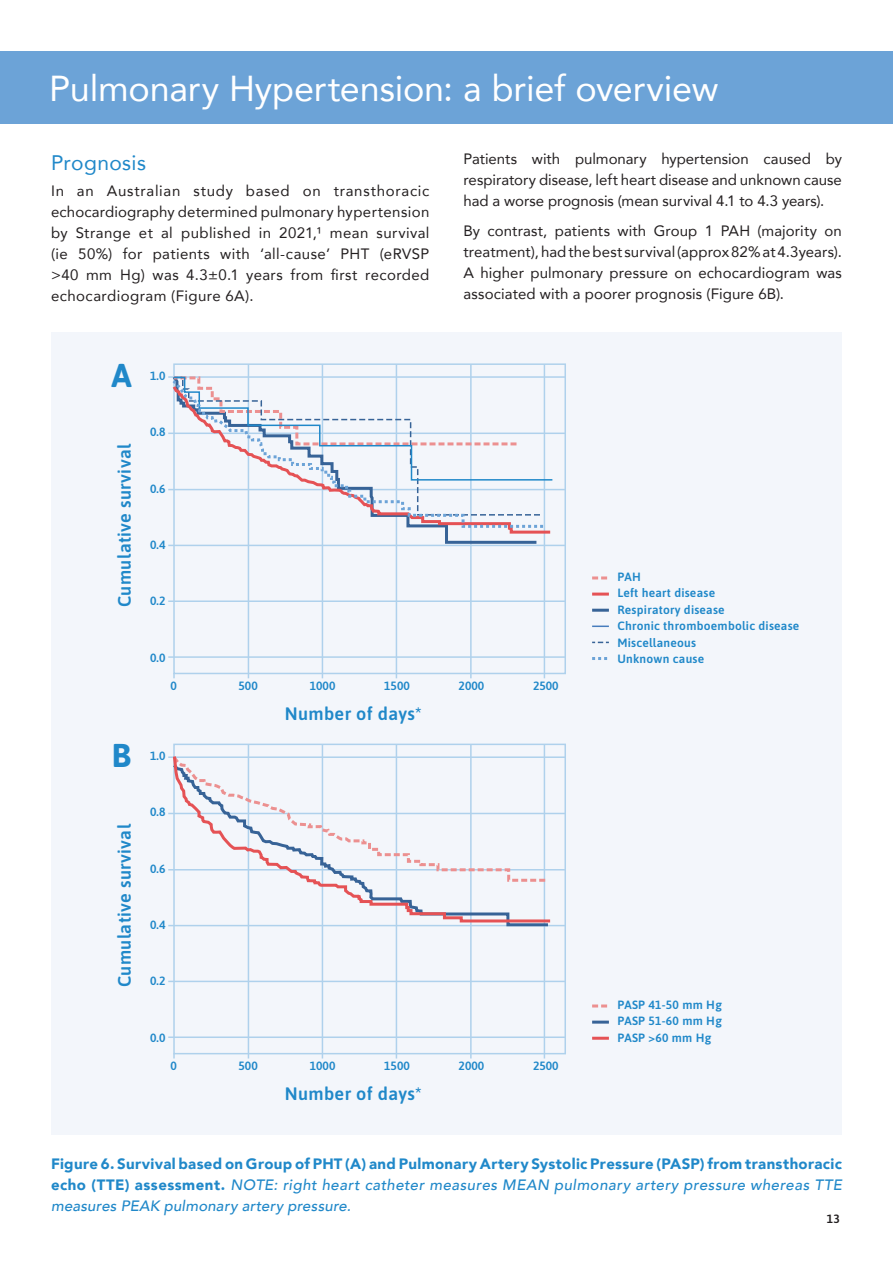
<style>
.page{position:relative;width:893px;height:1263px;background:#fff}
.page>*{position:absolute;margin:0;border:0;box-sizing:border-box;transform-origin:0 0}
.t1{font:36px "Avenir";letter-spacing:-.005em;color:#fff}
.t2{font:700 33px "Asap";color:#2088c9}
.t3{font:21px "Avenir";letter-spacing:.02em;color:#2088c9}
.t4{font:600 18px "Asap";letter-spacing:.02em;color:#2088c9}
.t5{font:15px/21px "Avenir";letter-spacing:.01em;color:#231f20;text-align:justify}
.t6{font:900 15px/21px "Avenir";letter-spacing:.025em;color:#2088c9;text-align:justify}
.t7{font:600 12px/16.5px "Asap";letter-spacing:.02em;color:#2088c9}
.t8{font:600 12px "Asap";color:#231f20}
.s1{font-weight:500;font-style:italic}
</style>
<div class="page">
<div style="left:0;top:51px;width:893px;height:72px;background:#6ca3d7"></div>
<div style="left:51px;top:332px;width:791px;height:802px;background:#f3f6fb"></div>
<hr style="left:248px;top:364px;width:1px;height:309px;background:#afd1ec">
<hr style="left:322px;top:364px;width:1px;height:309px;background:#afd1ec">
<hr style="left:396px;top:364px;width:1px;height:309px;background:#afd1ec">
<hr style="left:470px;top:364px;width:2px;height:309px;background:#afd1ec">
<hr style="left:544px;top:364px;width:1px;height:309px;background:#afd1ec">
<hr style="left:174px;top:376px;width:392px;height:2px;background:#afd1ec">
<hr style="left:174px;top:433px;width:392px;height:1px;background:#afd1ec">
<hr style="left:174px;top:489px;width:392px;height:1px;background:#afd1ec">
<hr style="left:174px;top:545px;width:392px;height:1px;background:#afd1ec">
<hr style="left:174px;top:600px;width:392px;height:2px;background:#afd1ec">
<hr style="left:174px;top:656px;width:392px;height:2px;background:#afd1ec">
<svg style="left:592px;top:657px;width:16px;height:3px"></svg>
<div style="left:173px;top:363px;width:393px;height:311px;border:2px solid #afd1ec"></div>
<svg style="left:170px;top:373px;width:369px;height:172px"></svg>
<svg style="left:592px;top:576px;width:16px;height:3px"></svg>
<hr style="left:592px;top:609px;width:17px;height:3px;background:#376397">
<hr style="left:592px;top:593px;width:17px;height:3px;background:#e55255">
<svg style="left:170px;top:488px;width:383px;height:47px"></svg>
<svg style="left:592px;top:625px;width:17px;height:2px"></svg>
<svg style="left:592px;top:642px;width:17px;height:1px"></svg>
<svg style="left:168px;top:375px;width:386px;height:106px"></svg>
<svg style="left:169px;top:377px;width:377px;height:152px"></svg>
<hr style="left:248px;top:744px;width:1px;height:310px;background:#afd1ec">
<hr style="left:322px;top:744px;width:1px;height:310px;background:#afd1ec">
<hr style="left:396px;top:744px;width:1px;height:310px;background:#afd1ec">
<hr style="left:470px;top:744px;width:2px;height:310px;background:#afd1ec">
<hr style="left:544px;top:744px;width:1px;height:310px;background:#afd1ec">
<hr style="left:174px;top:756px;width:392px;height:2px;background:#afd1ec">
<hr style="left:174px;top:813px;width:392px;height:1px;background:#afd1ec">
<hr style="left:174px;top:869px;width:392px;height:1px;background:#afd1ec">
<hr style="left:174px;top:925px;width:392px;height:1px;background:#afd1ec">
<hr style="left:174px;top:981px;width:392px;height:1px;background:#afd1ec">
<hr style="left:174px;top:1036px;width:392px;height:2px;background:#afd1ec">
<div style="left:173px;top:744px;width:393px;height:310px;border:2px solid #afd1ec"></div>
<svg style="left:592px;top:1004px;width:16px;height:3px"></svg>
<hr style="left:592px;top:1037px;width:17px;height:3px;background:#e55255">
<hr style="left:592px;top:1020px;width:17px;height:3px;background:#376397">
<svg style="left:170px;top:812px;width:381px;height:116px"></svg>
<svg style="left:171px;top:753px;width:382px;height:171px"></svg>
<h1 class="t1" style="left:49px;top:60px;width:671px">Pulmonary Hypertension: a brief overview</h1>
<h3 class="t3" style="left:51px;top:146px;width:96px">Prognosis</h3>
<p class="t5" style="left:51px;top:179px;width:380px">In an Australian study based on transthoracic echocardiography determined pulmonary hypertension by Strange et al published in 2021,¹ mean survival (ie 50%) for patients with ‘all-cause’ PHT (eRVSP &gt;40 mm Hg) was 4.3±0.1 years from first recorded echocardiogram (Figure 6A).</p>
<h2 class="t2" style="left:112px;top:352px;width:22px">A</h2>
<p class="t4" style="left:112px;top:607px;width:165px;rotate:-90deg">Cumulative survival</p>
<p class="t7" style="left:150px;top:367px;width:17px">1.0</p>
<p class="t7" style="left:150px;top:423px;width:17px">0.8</p>
<p class="t7" style="left:150px;top:479px;width:17px">0.6</p>
<p class="t7" style="left:150px;top:536px;width:17px">0.4</p>
<p class="t7" style="left:150px;top:592px;width:17px">0.2</p>
<p class="t7" style="left:150px;top:649px;width:17px">0.0</p>
<p class="t5" style="left:463px;top:148px;width:380px">Patients with pulmonary hypertension caused by respiratory disease, left heart disease and unknown cause had a worse prognosis (mean survival 4.1 to 4.3 years).</p>
<p class="t5" style="left:463px;top:220px;width:380px">By contrast, patients with Group 1 PAH (majority on treatment), had the best survival (approx 82% at 4.3years).<br>A higher pulmonary pressure on echocardiogram was associated with a poorer prognosis (Figure 6B).</p>
<p class="t7" style="left:617px;top:568px;width:183px">PAH<br>Left heart disease<br>Respiratory disease<br>Chronic thromboembolic disease<br>Miscellaneous<br>Unknown cause</p>
<p class="t7" style="left:170px;top:677px;width:8px">0</p>
<p class="t7" style="left:238px;top:677px;width:21px">500</p>
<p class="t7" style="left:310px;top:677px;width:27px">1000</p>
<p class="t7" style="left:384px;top:677px;width:27px">1500</p>
<p class="t7" style="left:459px;top:677px;width:27px">2000</p>
<p class="t7" style="left:533px;top:677px;width:27px">2500</p>
<h2 class="t2" style="left:112px;top:732px;width:21px">B</h2>
<p class="t4" style="left:112px;top:987px;width:165px;rotate:-90deg">Cumulative survival</p>
<p class="t7" style="left:150px;top:747px;width:17px">1.0</p>
<p class="t7" style="left:150px;top:803px;width:17px">0.8</p>
<p class="t7" style="left:150px;top:860px;width:17px">0.6</p>
<p class="t7" style="left:150px;top:916px;width:17px">0.4</p>
<p class="t7" style="left:150px;top:972px;width:17px">0.2</p>
<p class="t7" style="left:150px;top:1029px;width:17px">0.0</p>
<p class="t4" style="left:285px;top:700px;width:139px">Number of days*</p>
<p class="t7" style="left:170px;top:1057px;width:8px">0</p>
<p class="t7" style="left:238px;top:1057px;width:21px">500</p>
<p class="t7" style="left:310px;top:1057px;width:27px">1000</p>
<p class="t7" style="left:384px;top:1057px;width:27px">1500</p>
<p class="t7" style="left:459px;top:1057px;width:27px">2000</p>
<p class="t7" style="left:533px;top:1057px;width:27px">2500</p>
<p class="t4" style="left:285px;top:1081px;width:139px">Number of days*</p>
<p class="t7" style="left:617px;top:996px;width:106px;text-align:justify">PASP 41-50 mm Hg PASP 51-60 mm Hg PASP &gt;60 mm Hg</p>
<p class="t6" style="left:51px;top:1153px;width:792px">Figure 6. Survival based on Group of PHT (A) and Pulmonary Artery Systolic Pressure (PASP) from transthoracic echo (TTE) assessment. <span class="s1">NOTE: right heart catheter measures MEAN pulmonary artery pressure whereas TTE measures PEAK pulmonary artery pressure.</span></p>
<p class="t8" style="left:827px;top:1211px;width:15px">13</p>
</div>
